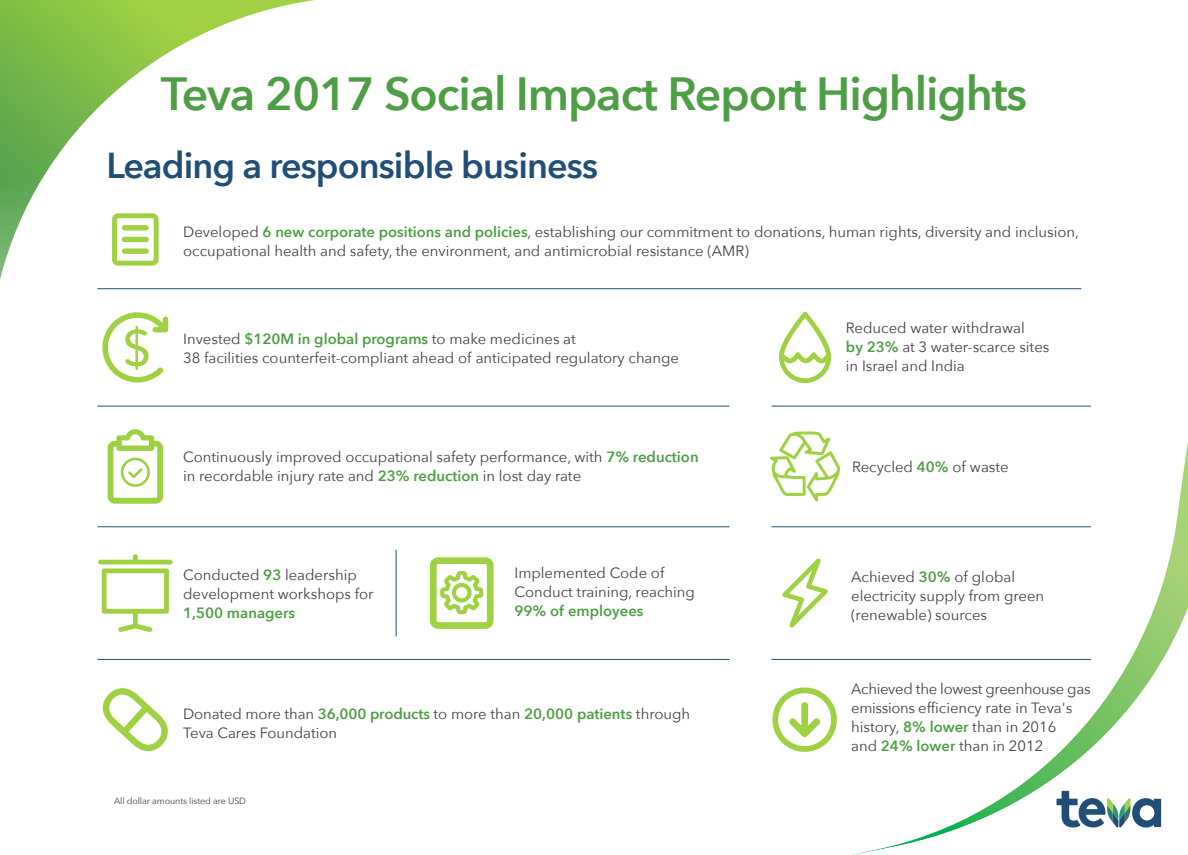
<style>
.page{position:relative;width:1188px;height:855px;background:#fff}
.page>*{position:absolute;margin:0;border:0;box-sizing:border-box;transform-origin:0 0}
.t1{font:600 46.5px "Avenir Next";letter-spacing:-.025em;color:#4e9e45}
.t2{font:600 36px "Avenir Next";letter-spacing:-.025em;color:#204e77}
.t3{font:14.85px/18.9px "Avenir Next";color:#424242}
.t4{font:14.85px/18.9px "Avenir Next";letter-spacing:-.02em;color:#424242}
.t5{font:600 14.85px "Avenir Next";color:#4e9e45}
.t6{font:9px "Avenir Next";letter-spacing:-.01em;color:#424242}
.s1{font-weight:600;color:#4e9e45}
</style>
<div class="page">
<svg style="left:831px;top:442px;width:357px;height:413px"></svg>
<svg style="left:1057px;top:791px;width:104px;height:37px"></svg>
<hr style="left:97px;top:288px;width:984px;height:1px;background:#204e77">
<hr style="left:97px;top:406px;width:632px;height:1px;background:#204e77">
<hr style="left:772px;top:406px;width:319px;height:1px;background:#204e77">
<hr style="left:97px;top:526px;width:632px;height:1px;background:#204e77">
<hr style="left:772px;top:526px;width:319px;height:1px;background:#204e77">
<hr style="left:772px;top:659px;width:319px;height:1px;background:#204e77">
<hr style="left:97px;top:659px;width:632px;height:1px;background:#204e77">
<hr style="left:396px;top:550px;width:1px;height:86px;background:#204e77">
<svg style="left:98px;top:554px;width:75px;height:78px"></svg>
<svg style="left:430px;top:557px;width:64px;height:72px"></svg>
<svg style="left:782px;top:558px;width:46px;height:70px"></svg>
<svg style="left:103px;top:688px;width:65px;height:63px"></svg>
<svg style="left:772px;top:684px;width:68px;height:71px"></svg>
<svg style="left:770px;top:431px;width:70px;height:70px"></svg>
<svg style="left:108px;top:429px;width:55px;height:75px"></svg>
<svg style="left:779px;top:312px;width:52px;height:71px"></svg>
<svg style="left:102px;top:312px;width:67px;height:71px"></svg>
<svg style="left:0;top:0;width:315px;height:279px"></svg>
<h1 class="t1" style="left:161px;top:53px;width:868px">Teva 2017 Social Impact Report Highlights</h1>
<h2 class="t2" style="left:106px;top:135px;width:493px">Leading a responsible business</h2>
<p class="t3" style="left:183px;top:222px;width:897px">Developed <span class="s1">6 new corporate positions and policies</span>, establishing our commitment to donations, human rights, diversity and inclusion, occupational health and safety, the environment, and antimicrobial resistance (AMR)</p>
<p class="t3" style="left:183px;top:328px;width:497px">Invested <span class="s1">$120M in global programs</span> to make medicines at<br>38 facilities counterfeit-compliant ahead of anticipated regulatory change</p>
<p class="t3" style="left:183px;top:447px;width:517px">Continuously improved occupational safety performance, with <span class="s1">7% reduction </span>in recordable injury rate and <span class="s1">23% reduction</span> in lost day rate</p>
<p class="t3" style="left:183px;top:565px;width:192px">Conducted <span class="s1">93</span> leadership development workshops for</p>
<p class="t5" style="left:183px;top:600px;width:113px">1,500 managers</p>
<p class="t3" style="left:514px;top:563px;width:182px">Implemented Code of<br>Conduct training, reaching</p>
<p class="t5" style="left:514px;top:598px;width:131px">99% of employees</p>
<p class="t3" style="left:183px;top:704px;width:509px">Donated more than <span class="s1">36,000 products</span> to more than <span class="s1">20,000 patients</span> through<br>Teva Cares Foundation</p>
<p class="t6" style="left:114px;top:794px;width:134px">All dollar amounts listed are USD</p>
<p class="t3" style="left:846px;top:318px;width:205px">Reduced water withdrawal<br><span class="s1">by 23%</span> at 3 water-scarce sites in Israel and India</p>
<p class="t3" style="left:852px;top:457px;width:158px">Recycled <span class="s1">40%</span> of waste</p>
<p class="t3" style="left:851px;top:567px;width:194px">Achieved <span class="s1">30%</span> of global electricity supply from green (renewable) sources</p>
<p class="t4" style="left:851px;top:679px;width:241px">Achieved the lowest greenhouse gas emissions efficiency rate in Teva's history, <span class="s1">8% lower</span> than in 2016<br>and <span class="s1">24% lower</span> than in 2012</p>
</div>
